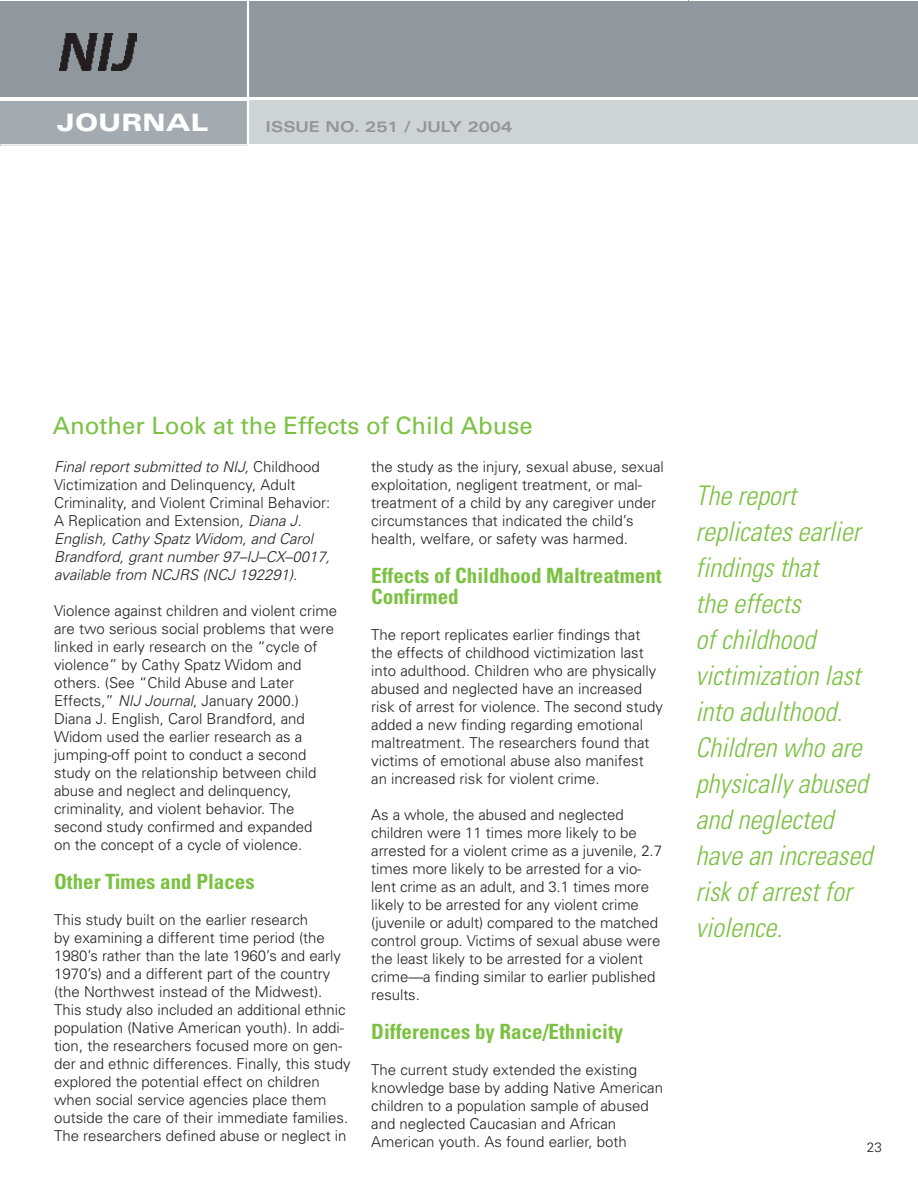
<style>
.page{position:relative;width:918px;height:1188px;background:#fff}
.page>*{position:absolute;margin:0;border:0;box-sizing:border-box;transform-origin:0 0}
.t1{font:italic 300 condensed 27px/36px "Univers";color:#7bc142}
.t2{font:24px "Univers";color:#7bc142}
.t3{font:900 expanded 24px "Univers";color:#fff}
.t4{font:700 condensed 21px/21px "Univers";color:#7bc142}
.t5{font:300 15px/18px "Univers";color:#231f20}
.t6{font:italic 300 15px/18px "Univers";color:#231f20}
.t7{font:700 expanded 15px "Univers";color:#939598}
.t8{font:300 13.5px "Univers";color:#231f20}
.s1{font-style:normal}
.s2{font-style:italic}
</style>
<div class="page">
<hr style="left:0;top:76px;width:918px;height:1px;background:#231f20">
<hr style="left:688px;top:0;width:1px;height:76px;background:#7bc142">
<div style="left:1px;top:2px;width:917px;height:95px;background:#90979d"></div>
<div style="left:248px;top:101px;width:670px;height:43px;background:#ced3d6"></div>
<img style="left:59px;top:33px;width:78px;height:38px">
<div style="left:1px;top:101px;width:247px;height:45px;background:#a3aab0"></div>
<hr style="left:247px;top:0;width:2px;height:145px;background:#fff">
<hr style="left:1px;top:144px;width:917px;height:2px;background:#fff">
<h2 class="t3" style="left:57px;top:109px;width:153px">JOURNAL</h2>
<p class="t7" style="left:266px;top:118px;width:248px">ISSUE NO. 251 / JULY 2004</p>
<h2 class="t2" style="left:53px;top:410px;width:482px">Another Look at the Effects of Child Abuse</h2>
<p class="t6" style="left:54px;top:458px;width:278px">Final report submitted to NIJ, <span class="s1">Childhood Victimization and Delinquency, Adult Criminality, and Violent Criminal Behavior:<br>A Replication and Extension</span>, Diana J.<br>English, Cathy Spatz Widom, and Carol Brandford, grant number 97–IJ–CX–0017, available from NCJRS (NCJ 192291).</p>
<p class="t5" style="left:54px;top:602px;width:285px">Violence against children and violent crime are two serious social problems that were linked in early research on the “cycle of violence” by Cathy Spatz Widom and others. (See “Child Abuse and Later Effects,” <span class="s2">NIJ Journal</span>, January 2000.)<br>Diana J. English, Carol Brandford, and Widom used the earlier research as a jumping-off point to conduct a second study on the relationship between child abuse and neglect and delinquency, criminality, and violent behavior. The second study confirmed and expanded<br>on the concept of a cycle of violence.</p>
<h3 class="t4" style="left:54px;top:871px;width:202px">Other Times and Places</h3>
<p class="t5" style="left:54px;top:911px;width:298px">This study built on the earlier research<br>by examining a different time period (the 1980’s rather than the late 1960’s and early 1970’s) and a different part of the country (the Northwest instead of the Midwest).<br>This study also included an additional ethnic population (Native American youth). In addi&shy;tion, the researchers focused more on gen&shy;der and ethnic differences. Finally, this study explored the potential effect on children when social service agencies place them outside the care of their immediate families.<br>The researchers defined abuse or neglect in</p>
<p class="t5" style="left:371px;top:458px;width:294px">the study as the injury, sexual abuse, sexual exploitation, negligent treatment, or mal&shy;treatment of a child by any caregiver under circumstances that indicated the child’s health, welfare, or safety was harmed.</p>
<h3 class="t4" style="left:371px;top:565px;width:292px">Effects of Childhood Maltreatment<br>Confirmed</h3>
<p class="t5" style="left:371px;top:626px;width:293px">The report replicates earlier findings that the effects of childhood victimization last into adulthood. Children who are physically abused and neglected have an increased risk of arrest for violence. The second study added a new finding regarding emotional maltreatment. The researchers found that victims of emotional abuse also manifest an increased risk for violent crime.</p>
<p class="t5" style="left:371px;top:806px;width:292px">As a whole, the abused and neglected children were 11 times more likely to be arrested for a violent crime as a juvenile, 2.7 times more likely to be arrested for a vio&shy;lent crime as an adult, and 3.1 times more likely to be arrested for any violent crime (juvenile or adult) compared to the matched control group. Victims of sexual abuse were the least likely to be arrested for a violent crime—a finding similar to earlier published results.</p>
<h3 class="t4" style="left:371px;top:1021px;width:253px">Differences by Race/Ethnicity</h3>
<p class="t5" style="left:371px;top:1061px;width:293px">The current study extended the existing knowledge base by adding Native American children to a population sample of abused and neglected Caucasian and African American youth. As found earlier, both</p>
<h1 class="t1" style="left:696px;top:477px;width:178px">The report replicates earlier findings that<br>the effects<br>of childhood victimization last into adulthood.<br>Children who are physically abused and neglected have an increased risk of arrest for violence.</h1>
<p class="t8" style="left:867px;top:1139px;width:17px">23</p>
</div>
